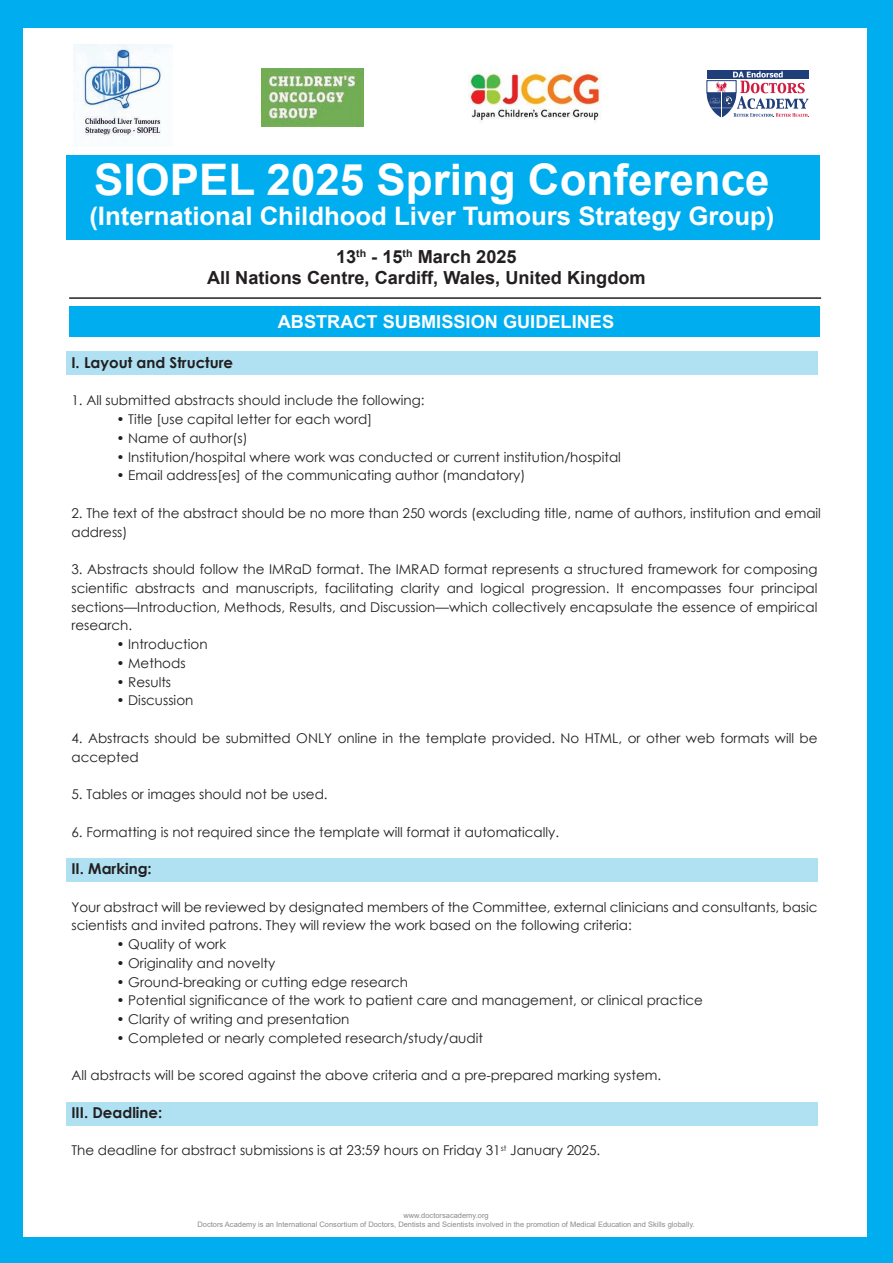
<style>
.page{position:relative;width:893px;height:1263px;background:#00aeef}
.page>*{position:absolute;margin:0;border:0;box-sizing:border-box;transform-origin:0 0}
.t1{font:700 43.5px "Arial";color:#fff}
.t2{font:700 25.5px "Arial";color:#fff}
.t3{font:700 18px/21px "Arial";color:#231f20;text-align:center}
.t4{font:700 18px "Arial";color:#fff}
.t5{font:700 15px "Century Gothic";color:#231f20}
.t6{font:13.5px/18.8px "Century Gothic";color:#231f20}
.t7{font:7.5px/9px "Arial";color:#8c8b8c;text-align:center}
</style>
<div class="page">
<div style="left:23px;top:28px;width:844px;height:1208px;background:#fff"></div>
<div style="left:66px;top:351px;width:751px;height:23px;background:#afe1f3"></div>
<div style="left:66px;top:858px;width:751px;height:23px;background:#afe1f3"></div>
<div style="left:66px;top:1102px;width:751px;height:24px;background:#afe1f3"></div>
<div style="left:66px;top:155px;width:753px;height:84px;background:#00aeef"></div>
<hr style="left:69px;top:297px;width:752px;height:2px;background:#231f20">
<div style="left:69px;top:307px;width:751px;height:30px;background:#00aeef"></div>
<img style="left:73px;top:44px;width:96px;height:96px">
<img style="left:261px;top:69px;width:102px;height:57px">
<img style="left:470px;top:73px;width:131px;height:48px">
<div style="left:707px;top:70px;width:102px;height:9px;background:#1f3e7a"></div>
<svg style="left:707px;top:71px;width:102px;height:47px"></svg>
<h1 class="t1" style="left:94px;top:149px;width:677px">SIOPEL 2025 Spring Conference</h1>
<h2 class="t2" style="left:89px;top:198px;width:686px">(International Childhood Liver Tumours Strategy Group)</h2>
<h3 class="t3" style="left:207px;top:247px;width:440px">13<sup>th</sup> - 15<sup>th</sup> March 2025<br>All Nations Centre, Cardiff, Wales, United Kingdom</h3>
<h3 class="t4" style="left:278px;top:309px;width:338px">ABSTRACT SUBMISSION GUIDELINES</h3>
<p class="t5" style="left:71px;top:351px;width:163px">I. Layout and Structure</p>
<p class="t6" style="left:71px;top:391px;width:355px">1. All submitted abstracts should include the following:</p>
<p class="t6" style="left:116px;top:410px;width:257px">• Title [use capital letter for each word]</p>
<p class="t6" style="left:116px;top:428px;width:133px">• Name of author(s)</p>
<p class="t6" style="left:116px;top:447px;width:506px">• Institution/hospital where work was conducted or current institution/hospital</p>
<p class="t6" style="left:116px;top:466px;width:411px">• Email address[es] of the communicating author (mandatory)</p>
<p class="t6" style="left:71px;top:503px;width:751px">2. The text of the abstract should be no more than 250 words (excluding title, name of authors, institution and email address)</p>
<p class="t6" style="left:71px;top:560px;width:748px;text-align:justify">3. Abstracts should follow the IMRaD format. The IMRAD format represents a structured framework for composing scientific abstracts and manuscripts, facilitating clarity and logical progression. It encompasses four principal sections—Introduction, Methods, Results, and Discussion—which collectively encapsulate the essence of empirical research.</p>
<p class="t6" style="left:116px;top:635px;width:93px">• Introduction</p>
<p class="t6" style="left:116px;top:653px;width:71px">• Methods</p>
<p class="t6" style="left:116px;top:672px;width:56px">• Results</p>
<p class="t6" style="left:116px;top:691px;width:79px">• Discussion</p>
<p class="t6" style="left:71px;top:728px;width:748px">4. Abstracts should be submitted ONLY online in the template provided. No HTML, or other web formats will be accepted</p>
<p class="t6" style="left:71px;top:785px;width:258px">5. Tables or images should not be used.</p>
<p class="t6" style="left:71px;top:822px;width:489px">6. Formatting is not required since the template will format it automatically.</p>
<p class="t5" style="left:71px;top:857px;width:82px">II. Marking:</p>
<p class="t6" style="left:71px;top:897px;width:748px">Your abstract will be reviewed by designated members of the Committee, external clinicians and consultants, basic scientists and invited patrons. They will review the work based on the following criteria:</p>
<p class="t6" style="left:116px;top:935px;width:111px">• Quality of work</p>
<p class="t6" style="left:116px;top:953px;width:160px">• Originality and novelty</p>
<p class="t6" style="left:116px;top:972px;width:293px">• Ground-breaking or cutting edge research</p>
<p class="t6" style="left:116px;top:991px;width:588px">• Potential significance of the work to patient care and management, or clinical practice</p>
<p class="t6" style="left:116px;top:1010px;width:235px">• Clarity of writing and presentation</p>
<p class="t6" style="left:116px;top:1028px;width:368px">• Completed or nearly completed research/study/audit</p>
<p class="t6" style="left:71px;top:1066px;width:591px">All abstracts will be scored against the above criteria and a pre-prepared marking system.</p>
<p class="t5" style="left:71px;top:1101px;width:92px">III. Deadline:</p>
<p class="t6" style="left:71px;top:1141px;width:530px">The deadline for abstract submissions is at 23:59 hours on Friday 31<sup>st</sup> January 2025.</p>
<p class="t7" style="left:197px;top:1211px;width:499px">www.doctorsacademy.org<br>Doctors Academy is an International Consortium of Doctors, Dentists and Scientists involved in the promotion of Medical Education and Skills globally.</p>
</div>
